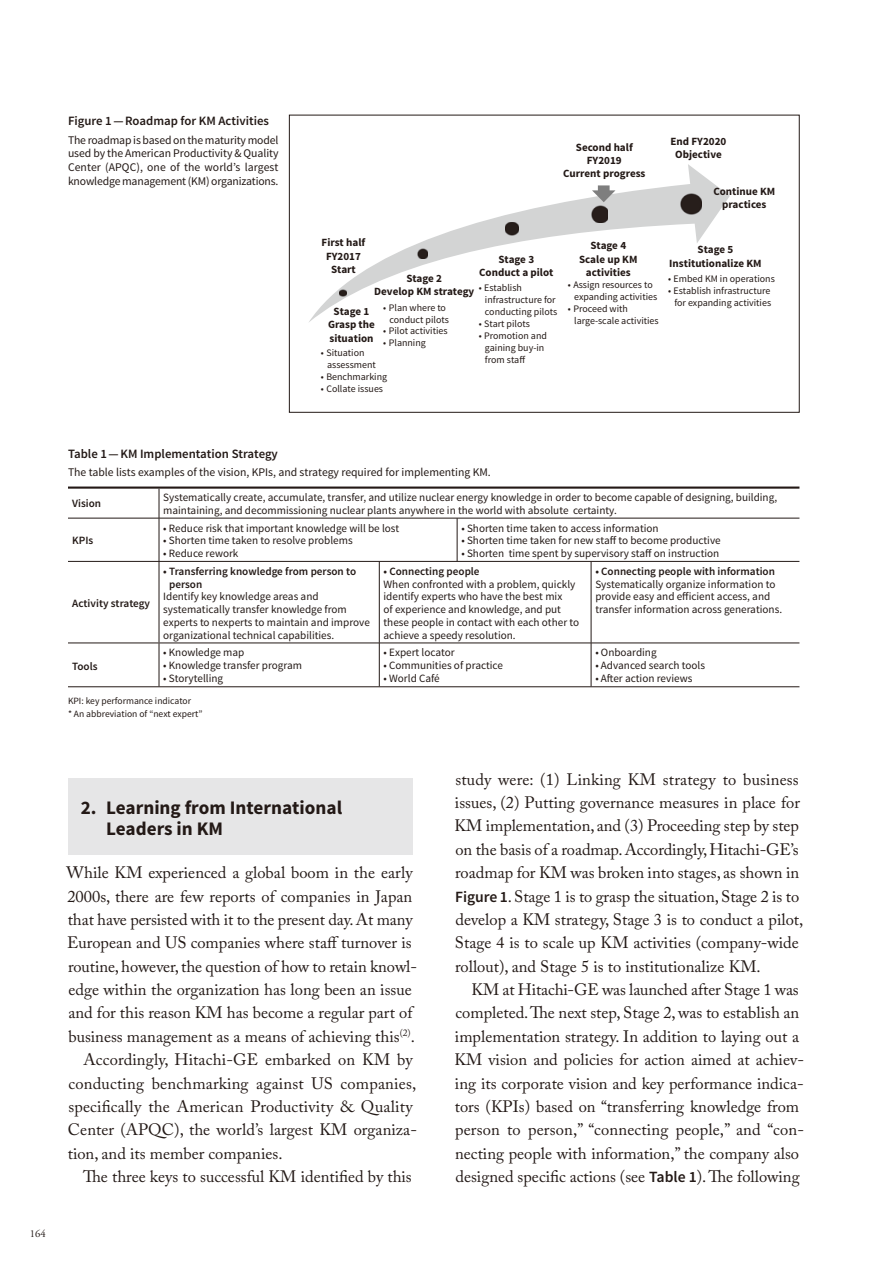
<style>
.page{position:relative;width:893px;height:1263px;background:#fff}
.page>*{position:absolute;margin:0;border:0;box-sizing:border-box;transform-origin:0 0}
.t1{font:700 19.2px/21.3px "Source Sans Pro";color:#231916}
.t2{font:16.5px/23.4px "Adobe Caslon Pro";color:#231916}
.t3{font:600 12.75px "Source Sans Pro";color:#231916}
.t4{font:11.7px/13.8px "Source Sans Pro";color:#231916;text-align:justify}
.t5{font:11.1px/12.8px "Source Sans Pro";color:#231916}
.t6{font:700 11.1px/13.2px "Source Sans Pro";color:#231916;text-align:center}
.t7{font:600 11.1px/12.8px "Source Sans Pro";color:#231916}
.t8{font:10.65px "Adobe Garamond Pro";color:#231916}
.t9{font:9.9px/12px "Source Sans Pro";color:#231916}
.t10{font:9.6px/12.8px "Source Sans Pro";color:#231916}
.s1{color:#fff}
.s2{font-family:"Source Sans Pro";font-weight:600;font-size:15.6px}
</style>
<div class="page">
<div style="left:68px;top:778px;width:344px;height:77px;background:#e6e6e7"></div>
<svg style="left:309px;top:164px;width:421px;height:158px"></svg>
<svg style="left:339px;top:290px;width:7px;height:6px"></svg>
<svg style="left:417px;top:249px;width:10px;height:10px"></svg>
<svg style="left:505px;top:222px;width:13px;height:13px"></svg>
<img style="left:591px;top:206px;width:17px;height:16px">
<img style="left:680px;top:194px;width:21px;height:20px">
<svg style="left:592px;top:185px;width:23px;height:17px"></svg>
<div style="left:289px;top:115px;width:510px;height:298px;border:1px solid #231916"></div>
<hr style="left:68px;top:487px;width:91px;height:2px;background:#231916">
<hr style="left:68px;top:518px;width:91px;height:1px;background:#231916">
<hr style="left:68px;top:561px;width:91px;height:1px;background:#231916">
<hr style="left:68px;top:643px;width:91px;height:1px;background:#231916">
<hr style="left:159px;top:643px;width:640px;height:1px;background:#231916">
<hr style="left:68px;top:686px;width:731px;height:1px;background:#231916">
<hr style="left:159px;top:562px;width:1px;height:81px;background:#231916">
<hr style="left:159px;top:643px;width:1px;height:43px;background:#231916">
<hr style="left:457px;top:518px;width:1px;height:43px;background:#231916">
<hr style="left:379px;top:562px;width:1px;height:81px;background:#231916">
<hr style="left:591px;top:562px;width:1px;height:81px;background:#231916">
<hr style="left:379px;top:643px;width:1px;height:43px;background:#231916">
<hr style="left:591px;top:643px;width:1px;height:43px;background:#231916">
<hr style="left:159px;top:487px;width:640px;height:2px;background:#231916">
<svg style="left:159px;top:489px;width:1px;height:29px"></svg>
<hr style="left:159px;top:518px;width:640px;height:1px;background:#231916">
<hr style="left:159px;top:561px;width:640px;height:1px;background:#231916">
<hr style="left:159px;top:518px;width:1px;height:43px;background:#231916">
<p class="t3" style="left:68px;top:116px;width:203px">Figure 1 — Roadmap for KM Activities</p>
<p class="t4" style="left:68px;top:134px;width:212px">The roadmap is based on the maturity model used by the American Productivity &amp; Quality Center (APQC), one of the world’s largest knowledge management (KM) organizations.</p>
<p class="t6" style="left:563px;top:141px;width:84px">Second half<br>FY2019<br>Current progress</p>
<p class="t6" style="left:670px;top:136px;width:57px">End FY2020<br>Objective</p>
<p class="t6" style="left:713px;top:186px;width:63px">Continue KM practices</p>
<p class="t6" style="left:322px;top:237px;width:45px">First half<br>FY2017<br>Start</p>
<p class="t6" style="left:479px;top:254px;width:76px">Stage 3<br>Conduct a pilot</p>
<p class="t6" style="left:374px;top:272px;width:149px;text-align:left;text-indent:32px">Stage 2<br>Develop KM strategy <sup>•</sup> <sup>Establish</sup></p>
<p class="t9" style="left:485px;top:295px;width:74px">infrastructure for conducting pilots</p>
<p class="t9" style="left:479px;top:318px;width:53px">• Start pilots</p>
<p class="t9" style="left:485px;top:330px;width:64px;text-indent:-6px">• Promotion and gaining buy-in from staff</p>
<p class="t6" style="left:328px;top:306px;width:48px">Stage 1<br>Grasp the situation</p>
<p class="t9" style="left:389px;top:302px;width:61px;text-indent:-6px">• Plan where to conduct pilots</p>
<p class="t9" style="left:383px;top:326px;width:66px">• Pilot activities</p>
<p class="t9" style="left:383px;top:338px;width:44px">• Planning</p>
<p class="t9" style="left:327px;top:348px;width:50px;text-indent:-6px">• Situation assessment</p>
<p class="t9" style="left:321px;top:372px;width:68px">• Benchmarking</p>
<p class="t9" style="left:321px;top:384px;width:64px">• Collate issues</p>
<p class="t6" style="left:579px;top:240px;width:60px">Stage 4<br>Scale up KM activities</p>
<p class="t9" style="left:574px;top:280px;width:85px;text-indent:-6px">• Assign resources to expanding activities</p>
<p class="t9" style="left:574px;top:304px;width:86px;text-indent:-6px">• Proceed with large-scale activities</p>
<p class="t6" style="left:669px;top:244px;width:94px">Stage 5<br>Institutionalize KM</p>
<p class="t9" style="left:668px;top:273px;width:108px">• Embed KM in operations</p>
<p class="t9" style="left:668px;top:285px;width:105px;text-align:right">• Establish infrastructure for expanding activities</p>
<p class="t3" style="left:68px;top:449px;width:211px">Table 1 — KM Implementation Strategy</p>
<p class="t4" style="left:68px;top:466px;width:424px">The table lists examples of the vision, KPIs, and strategy required for implementing KM.</p>
<p class="t7" style="left:72px;top:498px;width:30px">Vision</p>
<p class="t5" style="left:163px;top:492px;width:615px">Systematically create, accumulate, transfer, and utilize nuclear energy knowledge in order to become capable of designing, building, maintaining, and decommissioning nuclear plants anywhere in the world with absolute certainty.</p>
<p class="t7" style="left:72px;top:535px;width:23px">KPIs</p>
<p class="t5" style="left:461px;top:523px;width:199px">• Shorten time taken to access information</p>
<p class="t5" style="left:461px;top:535px;width:261px">• Shorten time taken for new staff to become productive</p>
<p class="t5" style="left:461px;top:548px;width:259px">• Shorten time spent by supervisory staff on instruction</p>
<p class="t5" style="left:163px;top:523px;width:238px">• Reduce risk that important knowledge will be lost</p>
<p class="t5" style="left:163px;top:535px;width:191px">• Shorten time taken to resolve problems</p>
<p class="t5" style="left:163px;top:548px;width:77px">• Reduce rework</p>
<p class="t7" style="left:72px;top:598px;width:79px">Activity strategy</p>
<p class="t7" style="left:72px;top:660px;width:27px">Tools</p>
<p class="t7" style="left:169px;top:566px;width:188px;text-indent:-6px">• Transferring knowledge from person to person</p>
<p class="t5" style="left:163px;top:591px;width:208px">Identify key knowledge areas and systematically transfer knowledge from experts to nexperts to maintain and improve organizational technical capabilities.</p>
<p class="t5" style="left:163px;top:647px;width:83px">• Knowledge map</p>
<p class="t5" style="left:163px;top:660px;width:140px">• Knowledge transfer program</p>
<p class="t5" style="left:163px;top:673px;width:61px">• Storytelling</p>
<p class="t10" style="left:68px;top:696px;width:136px">KPI: key performance indicator<br>* An abbreviation of “next expert”</p>
<p class="t7" style="left:383px;top:566px;width:98px">• Connecting people</p>
<p class="t5" style="left:383px;top:579px;width:197px">When confronted with a problem, quickly identify experts who have the best mix<br>of experience and knowledge, and put these people in contact with each other to achieve a speedy resolution.</p>
<p class="t5" style="left:383px;top:647px;width:73px">• Expert locator</p>
<p class="t5" style="left:383px;top:660px;width:121px">• Communities of practice</p>
<p class="t5" style="left:383px;top:673px;width:58px">• World Café</p>
<p class="t7" style="left:595px;top:566px;width:181px">• Connecting people with information</p>
<p class="t5" style="left:595px;top:579px;width:188px">Systematically organize information to provide easy and efficient access, and transfer information across generations.</p>
<p class="t5" style="left:595px;top:647px;width:63px">• Onboarding</p>
<p class="t5" style="left:595px;top:660px;width:111px">• Advanced search tools</p>
<p class="t5" style="left:595px;top:673px;width:99px">• After action reviews</p>
<p class="t8" style="left:30px;top:1228px;width:20px">164<span class="s1">.</span></p>
<p class="t1" style="left:106px;top:798px;width:237px;text-indent:-26px">2. Learning from International<br>Leaders in KM</p>
<p class="t2" style="left:66px;top:863px;width:348px">While KM experienced a global boom in the early</p>
<p class="t2" style="left:67px;top:886px;width:346px">2000s, there are few reports of companies in Japan</p>
<p class="t2" style="left:68px;top:909px;width:346px">that have persisted with it to the present day. At many</p>
<p class="t2" style="left:67px;top:933px;width:346px">European and US companies where staff turnover is</p>
<p class="t2" style="left:68px;top:956px;width:350px">routine, however, the question of how to retain knowl-</p>
<p class="t2" style="left:68px;top:980px;width:345px">edge within the organization has long been an issue</p>
<p class="t2" style="left:68px;top:1003px;width:346px">and for this reason KM has become a regular part of</p>
<p class="t2" style="left:68px;top:1026px;width:348px">business management as a means of achieving this<sup>(2)</sup>.</p>
<p class="t2" style="left:84px;top:1050px;width:330px">Accordingly, Hitachi-GE embarked on KM by</p>
<p class="t2" style="left:68px;top:1073px;width:349px">conducting benchmarking against US companies,</p>
<p class="t2" style="left:68px;top:1097px;width:346px">specifically the American Productivity &amp; Quality</p>
<p class="t2" style="left:68px;top:1120px;width:350px">Center (APQC), the world’s largest KM organiza-</p>
<p class="t2" style="left:68px;top:1143px;width:216px">tion, and its member companies.</p>
<p class="t2" style="left:83px;top:1167px;width:330px">The three keys to successful KM identified by this</p>
<p class="t2" style="left:454px;top:769px;width:350px">study were: (1) Linking KM strategy to business issues, (2) Putting governance measures in place for KM implementation, and (3) Proceeding step by step on the basis of a roadmap. Accordingly, Hitachi-GE’s roadmap for KM was broken into stages, as shown in <span class="s2">Figure 1</span>. Stage 1 is to grasp the situation, Stage 2 is to develop a KM strategy, Stage 3 is to conduct a pilot, Stage 4 is to scale up KM activities (company-wide rollout), and Stage 5 is to institutionalize KM.</p>
<p class="t2" style="left:454px;top:980px;width:351px;text-indent:17px">KM at Hitachi-GE was launched after Stage 1 was completed. The next step, Stage 2, was to establish an implementation strategy. In addition to laying out a KM vision and policies for action aimed at achiev&shy;ing its corporate vision and key performance indica&shy;tors (KPIs) based on “transferring knowledge from person to person,” “connecting people,” and “con&shy;necting people with information,” the company also designed specific actions (see <span class="s2">Table 1</span>). The following</p>
</div>
